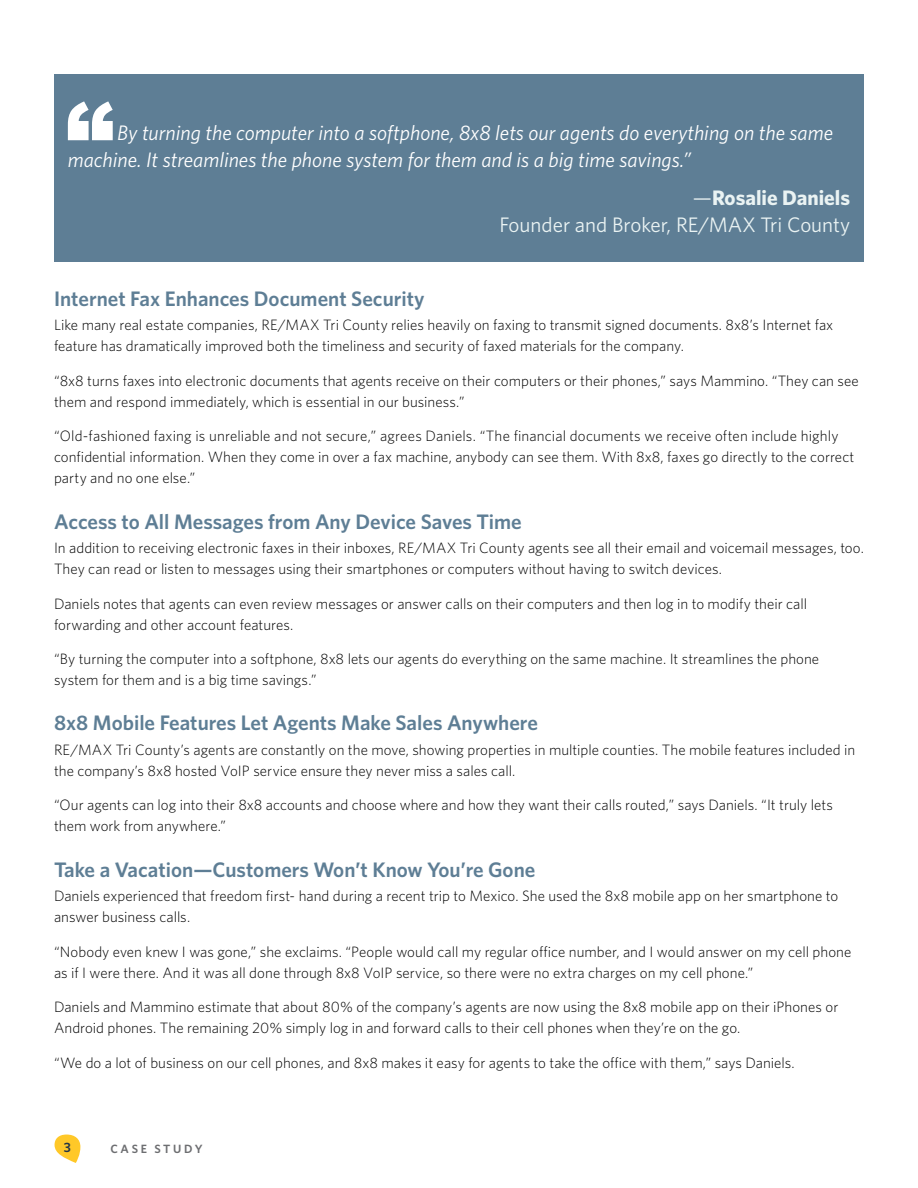
<style>
.page{position:relative;width:918px;height:1188px;background:#fff}
.page>*{position:absolute;margin:0;border:0;box-sizing:border-box;transform-origin:0 0}
.t1{font:600 21px "Whitney";color:#5e7e95}
.t2{font:italic 21px/27px "Whitney";color:#fff}
.t3{font:21px/27px "Whitney";color:#eaf3f3;text-align:right}
.t4{font:300 15px/21px "Whitney";color:#000}
.t5{font:600 13.5px "Whitney";color:#263746}
.t6{font:600 12px "Whitney";letter-spacing:.22em;color:#6d6e71}
.s1{font-weight:700}
</style>
<div class="page">
<svg style="left:55px;top:1135px;width:25px;height:28px"></svg>
<div style="left:54px;top:74px;width:810px;height:187px;background:#5e7e95"></div>
<svg style="left:68px;top:101px;width:45px;height:39px"></svg>
<h1 class="t2" style="left:68px;top:119px;width:767px;text-indent:49px">By turning the computer into a softphone, 8x8 lets our agents do everything on the same machine. It streamlines the phone system for them and is a big time savings.”</h1>
<h1 class="t3" style="left:499px;top:183px;width:352px">—<span class="s1">Rosalie Daniels<br></span>Founder and Broker, RE/MAX Tri County</h1>
<h1 class="t1" style="left:54px;top:284px;width:372px">Internet Fax Enhances Document Security</h1>
<p class="t4" style="left:54px;top:314px;width:781px">Like many real estate companies, RE/MAX Tri County relies heavily on faxing to transmit signed documents. 8x8’s Internet fax feature has dramatically improved both the timeliness and security of faxed materials for the company.</p>
<p class="t4" style="left:54px;top:369px;width:806px">“8x8 turns faxes into electronic documents that agents receive on their computers or their phones,” says Mammino. “They can see them and respond immediately, which is essential in our business.”</p>
<p class="t4" style="left:54px;top:425px;width:802px">“Old-fashioned faxing is unreliable and not secure,” agrees Daniels. “The financial documents we receive often include highly confidential information. When they come in over a fax machine, anybody can see them. With 8x8, faxes go directly to the correct party and no one else.”</p>
<h1 class="t1" style="left:54px;top:507px;width:469px">Access to All Messages from Any Device Saves Time</h1>
<p class="t4" style="left:54px;top:537px;width:811px">In addition to receiving electronic faxes in their inboxes, RE/MAX Tri County agents see all their email and voicemail messages, too.<br>They can read or listen to messages using their smartphones or computers without having to switch devices.</p>
<p class="t4" style="left:54px;top:592px;width:755px">Daniels notes that agents can even review messages or answer calls on their computers and then log in to modify their call forwarding and other account features.</p>
<p class="t4" style="left:54px;top:648px;width:767px">“By turning the computer into a softphone, 8x8 lets our agents do everything on the same machine. It streamlines the phone system for them and is a big time savings.”</p>
<h1 class="t1" style="left:54px;top:709px;width:485px">8x8 Mobile Features Let Agents Make Sales Anywhere</h1>
<p class="t4" style="left:54px;top:739px;width:803px">RE/MAX Tri County’s agents are constantly on the move, showing properties in multiple counties. The mobile features included in the company’s 8x8 hosted VoIP service ensure they never miss a sales call.</p>
<p class="t4" style="left:54px;top:794px;width:781px">“Our agents can log into their 8x8 accounts and choose where and how they want their calls routed,” says Daniels. “It truly lets them work from anywhere.”</p>
<h1 class="t1" style="left:54px;top:856px;width:483px">Take a Vacation—Customers Won’t Know You’re Gone</h1>
<p class="t4" style="left:54px;top:885px;width:786px">Daniels experienced that freedom first- hand during a recent trip to Mexico. She used the 8x8 mobile app on her smartphone to answer business calls.</p>
<p class="t4" style="left:54px;top:941px;width:799px">“Nobody even knew I was gone,” she exclaims. “People would call my regular office number, and I would answer on my cell phone as if I were there. And it was all done through 8x8 VoIP service, so there were no extra charges on my cell phone.”</p>
<p class="t4" style="left:54px;top:996px;width:786px">Daniels and Mammino estimate that about 80% of the company’s agents are now using the 8x8 mobile app on their iPhones or<br>Android phones. The remaining 20% simply log in and forward calls to their cell phones when they’re on the go.</p>
<p class="t4" style="left:54px;top:1052px;width:742px">“We do a lot of business on our cell phones, and 8x8 makes it easy for agents to take the office with them,” says Daniels.</p>
<p class="t5" style="left:64px;top:1138px;width:9px">3</p>
<p class="t6" style="left:110px;top:1140px;width:94px">CASE STUDY</p>
</div>
